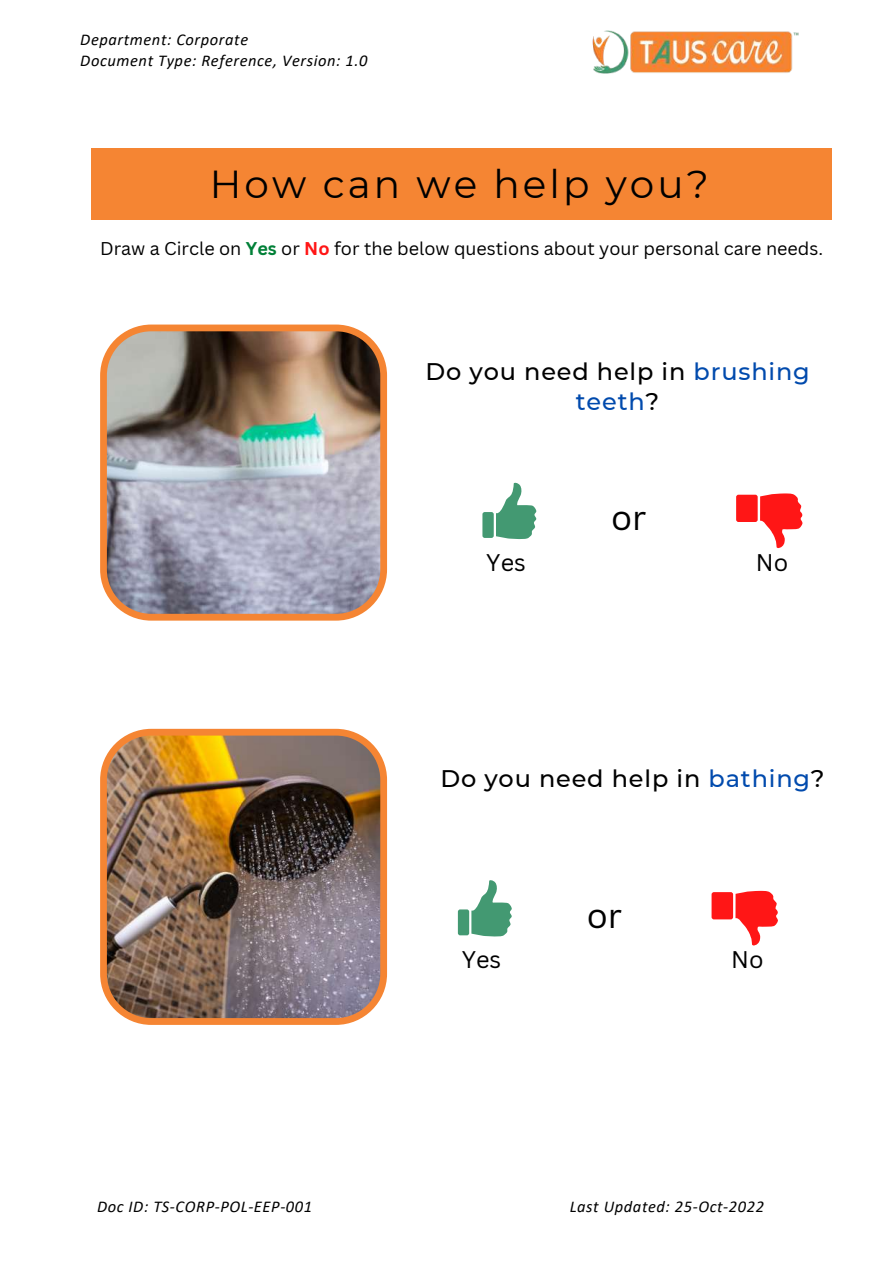
<style>
.page{position:relative;width:893px;height:1264px;background:#fff}
.page>*{position:absolute;margin:0;border:0;box-sizing:border-box;transform-origin:0 0}
.t1{font:39px "Montserrat";letter-spacing:.08em;color:#000}
.t2{font:34.05px "Canva Sans";color:#000}
.t3{font:500 24px/30.3px "Montserrat";letter-spacing:.035em;color:#000;text-align:center}
.t4{font:23.4px "Canva Sans";color:#000}
.t5{font:18px "Canva Sans";color:#000}
.t6{font:italic 16.5px/21.3px "Calibri";letter-spacing:.035em;color:#000}
.s1{font-weight:700;color:#008037}
.s2{font-weight:700;color:#ff1616}
.s3{color:#004aad}
</style>
<div class="page">
<img style="left:100px;top:324px;width:287px;height:296px">
<img style="left:100px;top:728px;width:287px;height:296px">
<svg style="left:496px;top:482px;width:40px;height:58px"></svg>
<div style="left:482px;top:512px;width:11px;height:26px;background:#439972;border-radius:2px"></div>
<svg style="left:736px;top:493px;width:67px;height:55px"></svg>
<svg style="left:471px;top:880px;width:41px;height:57px"></svg>
<div style="left:458px;top:909px;width:11px;height:26px;background:#439972;border-radius:2px"></div>
<svg style="left:711px;top:890px;width:67px;height:55px"></svg>
<img style="left:592px;top:30px;width:207px;height:44px">
<div style="left:91px;top:148px;width:740px;height:72px;background:#f58533"></div>
<p class="t6" style="left:80px;top:30px;width:288px">Department: Corporate<br>Document Type: Reference, Version: 1.0</p>
<h1 class="t1" style="left:210px;top:160px;width:500px">How can we help you?</h1>
<p class="t5" style="left:100px;top:235px;width:724px">Draw a Circle on <span class="s1">Yes</span> or <span class="s2">No</span> for the below questions about your personal care needs.</p>
<h3 class="t3" style="left:425px;top:356px;width:386px">Do you need help in <span class="s3">brushing teeth</span>?</h3>
<h2 class="t2" style="left:611px;top:494px;width:37px">or</h2>
<h3 class="t4" style="left:486px;top:546px;width:41px">Yes</h3>
<h3 class="t4" style="left:755px;top:546px;width:34px">No</h3>
<h3 class="t3" style="left:440px;top:763px;width:386px">Do you need help in <span class="s3">bathing</span>?</h3>
<h2 class="t2" style="left:586px;top:891px;width:37px">or</h2>
<h3 class="t4" style="left:461px;top:943px;width:41px">Yes</h3>
<h3 class="t4" style="left:731px;top:943px;width:34px">No</h3>
<p class="t6" style="left:97px;top:1197px;width:216px">Doc ID: TS-CORP-POL-EEP-001</p>
<p class="t6" style="left:569px;top:1197px;width:196px">Last Updated: 25-Oct-2022</p>
</div>
